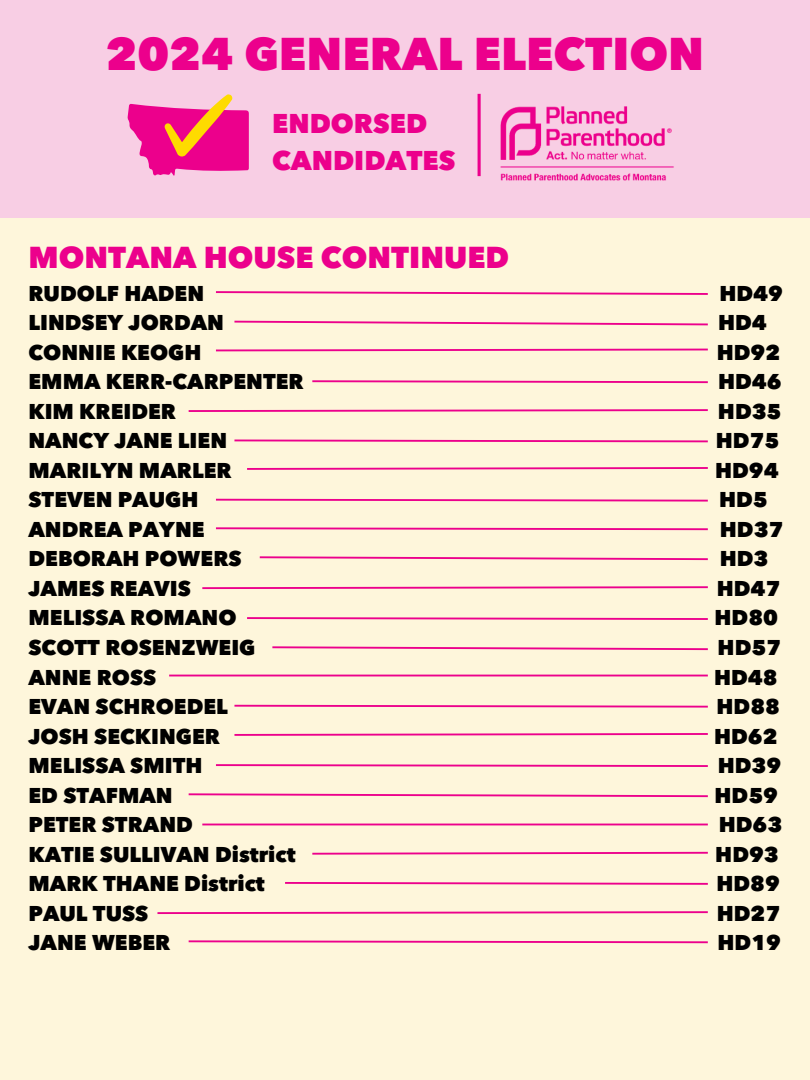
<style>
.page{position:relative;width:810px;height:1080px;background:#fef6db}
.page>*{position:absolute;margin:0;border:0;box-sizing:border-box;transform-origin:0 0}
.t1{font:800 45.44px "Avenir Next Cyr";color:#ec008c}
.t2{font:800 30px "Avenir Next Cyr";color:#ec008c}
.t3{font:800 26.94px/36.9px "Avenir Next Cyr";color:#ec008c}
.t4{font:800 21.25px "Avenir Next Cyr";color:#000}
</style>
<div class="page">
<div style="left:0;top:0;width:810px;height:218px;background:#f8cee4"></div>
<svg style="left:128px;top:94px;width:121px;height:82px"></svg>
<hr style="left:478px;top:94px;width:3px;height:82px;background:#ec008c">
<img style="left:479px;top:94px;width:195px;height:87px">
<svg style="left:216px;top:291px;width:492px;height:4px"></svg>
<svg style="left:234px;top:320px;width:474px;height:6px"></svg>
<svg style="left:216px;top:348px;width:492px;height:4px"></svg>
<svg style="left:312px;top:380px;width:396px;height:4px"></svg>
<svg style="left:188px;top:409px;width:520px;height:3px;background:#f25ba9"></svg>
<svg style="left:234px;top:439px;width:474px;height:4px"></svg>
<svg style="left:247px;top:467px;width:461px;height:3px"></svg>
<svg style="left:216px;top:498px;width:492px;height:4px"></svg>
<svg style="left:216px;top:527px;width:492px;height:4px"></svg>
<svg style="left:259px;top:556px;width:449px;height:5px"></svg>
<svg style="left:202px;top:586px;width:506px;height:4px"></svg>
<svg style="left:247px;top:617px;width:461px;height:3px"></svg>
<svg style="left:272px;top:646px;width:436px;height:5px"></svg>
<hr style="left:169px;top:675px;width:539px;height:1px;background:#ec008c">
<svg style="left:234px;top:704px;width:474px;height:4px"></svg>
<svg style="left:234px;top:733px;width:474px;height:3px"></svg>
<svg style="left:216px;top:764px;width:492px;height:3px"></svg>
<svg style="left:188px;top:793px;width:520px;height:5px"></svg>
<hr style="left:202px;top:824px;width:506px;height:1px;background:#ec008c">
<svg style="left:312px;top:851px;width:396px;height:4px"></svg>
<svg style="left:285px;top:882px;width:423px;height:3px"></svg>
<svg style="left:157px;top:911px;width:551px;height:3px;background:#f25ba9"></svg>
<svg style="left:188px;top:940px;width:520px;height:4px"></svg>
<p class="t1" style="left:106px;top:25px;width:600px">2024 GENERAL ELECTION</p>
<p class="t3" style="left:272px;top:105px;width:185px">ENDORSED<br>CANDIDATES</p>
<h1 class="t2" style="left:28px;top:239px;width:482px">MONTANA HOUSE CONTINUED</h1>
<p class="t4" style="left:28px;top:280px;width:177px">RUDOLF HADEN</p>
<p class="t4" style="left:720px;top:280px;width:65px">HD49</p>
<p class="t4" style="left:28px;top:310px;width:197px">LINDSEY JORDAN</p>
<p class="t4" style="left:718px;top:310px;width:50px">HD4</p>
<p class="t4" style="left:28px;top:339px;width:175px">CONNIE KEOGH</p>
<p class="t4" style="left:717px;top:339px;width:65px">HD92</p>
<h2 class="t4" style="left:28px;top:369px;width:277px">EMMA KERR-CARPENTER</h2>
<h2 class="t4" style="left:718px;top:369px;width:65px">HD46</h2>
<p class="t4" style="left:28px;top:398px;width:149px">KIM KREIDER</p>
<p class="t4" style="left:718px;top:398px;width:65px">HD35</p>
<p class="t4" style="left:28px;top:428px;width:200px">NANCY JANE LIEN</p>
<p class="t4" style="left:716px;top:428px;width:65px">HD75</p>
<p class="t4" style="left:28px;top:457px;width:205px">MARILYN MARLER</p>
<p class="t4" style="left:715px;top:457px;width:65px">HD94</p>
<p class="t4" style="left:28px;top:487px;width:172px">STEVEN PAUGH</p>
<p class="t4" style="left:719px;top:487px;width:50px">HD5</p>
<p class="t4" style="left:28px;top:516px;width:178px">ANDREA PAYNE</p>
<p class="t4" style="left:720px;top:516px;width:65px">HD37</p>
<p class="t4" style="left:28px;top:546px;width:215px">DEBORAH POWERS</p>
<p class="t4" style="left:720px;top:546px;width:50px">HD3</p>
<p class="t4" style="left:28px;top:575px;width:164px">JAMES REAVIS</p>
<p class="t4" style="left:717px;top:575px;width:65px">HD47</p>
<p class="t4" style="left:28px;top:605px;width:210px">MELISSA ROMANO</p>
<p class="t4" style="left:715px;top:605px;width:65px">HD80</p>
<p class="t4" style="left:28px;top:634px;width:229px">SCOTT ROSENZWEIG</p>
<p class="t4" style="left:718px;top:634px;width:65px">HD57</p>
<p class="t4" style="left:28px;top:664px;width:129px">ANNE ROSS</p>
<p class="t4" style="left:714px;top:664px;width:65px">HD48</p>
<p class="t4" style="left:28px;top:693px;width:201px">EVAN SCHROEDEL</p>
<p class="t4" style="left:717px;top:693px;width:65px">HD88</p>
<p class="t4" style="left:28px;top:723px;width:193px">JOSH SECKINGER</p>
<p class="t4" style="left:714px;top:723px;width:65px">HD62</p>
<p class="t4" style="left:28px;top:753px;width:176px">MELISSA SMITH</p>
<p class="t4" style="left:718px;top:753px;width:65px">HD39</p>
<p class="t4" style="left:28px;top:782px;width:146px">ED STAFMAN</p>
<p class="t4" style="left:715px;top:782px;width:65px">HD59</p>
<p class="t4" style="left:28px;top:812px;width:166px">PETER STRAND</p>
<p class="t4" style="left:719px;top:812px;width:65px">HD63</p>
<p class="t4" style="left:28px;top:841px;width:269px">KATIE SULLIVAN District</p>
<p class="t4" style="left:715px;top:841px;width:65px">HD93</p>
<p class="t4" style="left:28px;top:871px;width:238px">MARK THANE District</p>
<p class="t4" style="left:716px;top:871px;width:65px">HD89</p>
<p class="t4" style="left:28px;top:900px;width:121px">PAUL TUSS</p>
<p class="t4" style="left:717px;top:900px;width:65px">HD27</p>
<p class="t4" style="left:28px;top:930px;width:143px">JANE WEBER</p>
<p class="t4" style="left:718px;top:930px;width:65px">HD19</p>
</div>
